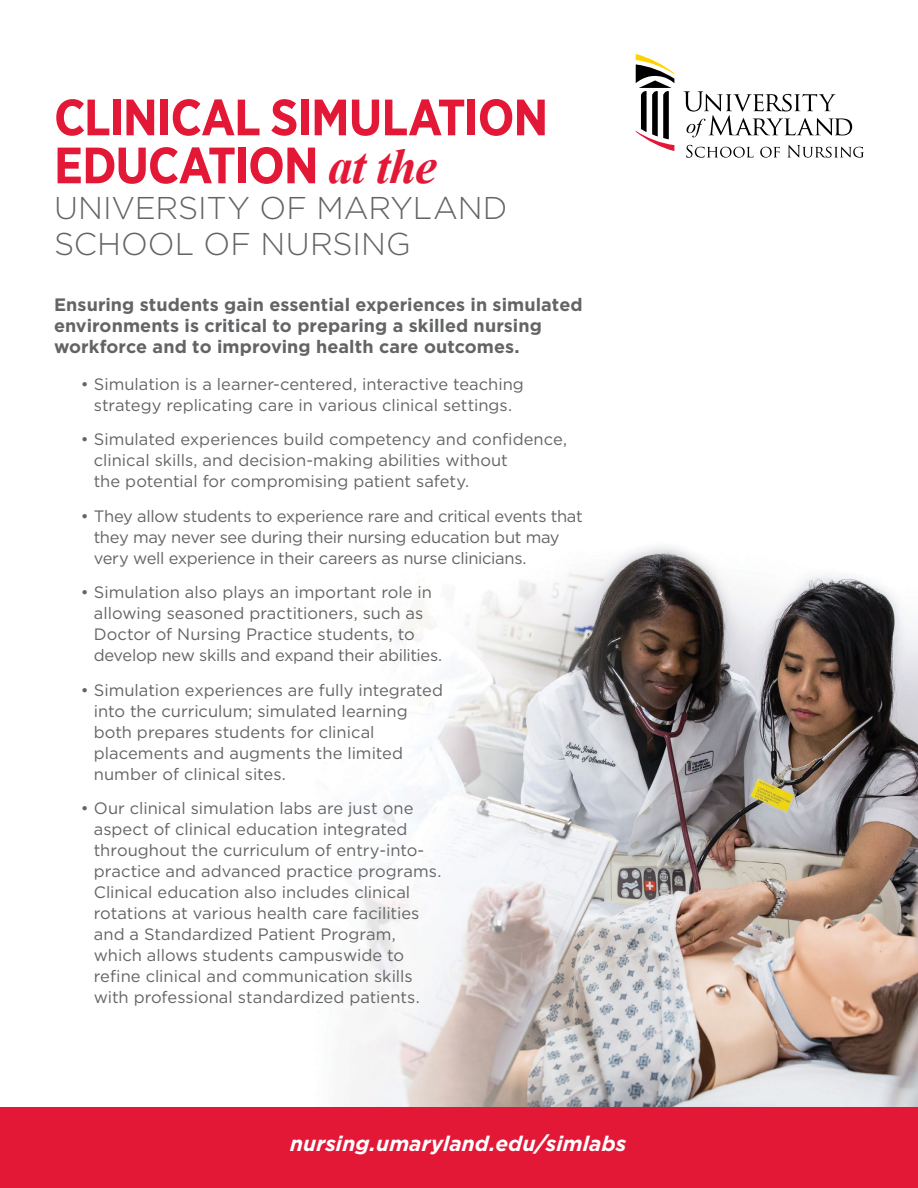
<style>
.page{position:relative;width:918px;height:1188px;background:#fff}
.page>*{position:absolute;margin:0;border:0;box-sizing:border-box;transform-origin:0 0}
.t1{font:700 51px/48px "Gotham Narrow";letter-spacing:-.02em;color:#e31837}
.t2{font:300 31.5px/36px "Gotham";color:#636466}
.t3{font:italic 700 21px "Gotham";letter-spacing:.005em;color:#fff}
.t4{font:700 18px/21px "Gotham";letter-spacing:.005em;color:#636466}
.t5{font:16.5px/21px "Gotham";letter-spacing:-.005em;color:#636466}
.s1{font-family:"Times New Roman";font-style:italic;font-size:49.5px}
</style>
<div class="page">
<svg style="left:686px;top:145px;width:68px;height:13px"></svg>
<svg style="left:760px;top:147px;width:20px;height:11px"></svg>
<svg style="left:787px;top:145px;width:77px;height:13px"></svg>
<svg style="left:684px;top:91px;width:168px;height:46px"></svg>
<svg style="left:636px;top:54px;width:38px;height:97px"></svg>
<img style="left:343px;top:546px;width:575px;height:561px">
<div style="left:0;top:1107px;width:918px;height:81px;background:#e31837"></div>
<p class="t1" style="left:54px;top:93px;width:496px">CLINICAL SIMULATION<br>EDUCATION <span class="s1">at the</span></p>
<p class="t2" style="left:54px;top:189px;width:455px">UNIVERSITY OF MARYLAND<br>SCHOOL OF NURSING</p>
<p class="t4" style="left:54px;top:294px;width:530px">Ensuring students gain essential experiences in simulated environments is critical to preparing a skilled nursing workforce and to improving health care outcomes.</p>
<p class="t5" style="left:81px;top:373px;width:444px;text-align:center">• Simulation is a learner-centered, interactive teaching strategy replicating care in various clinical settings.</p>
<p class="t5" style="left:94px;top:429px;width:475px;text-indent:-13px">• Simulated experiences build competency and confidence, clinical skills, and decision-making abilities without<br>the potential for compromising patient safety.</p>
<p class="t5" style="left:94px;top:505px;width:490px;text-indent:-13px">• They allow students to experience rare and critical events that they may never see during their nursing education but may very well experience in their careers as nurse clinicians.</p>
<p class="t5" style="left:94px;top:582px;width:350px;text-indent:-13px">• Simulation also plays an important role in allowing seasoned practitioners, such as Doctor of Nursing Practice students, to develop new skills and expand their abilities.</p>
<p class="t5" style="left:94px;top:679px;width:351px;text-indent:-13px">• Simulation experiences are fully integrated into the curriculum; simulated learning both prepares students for clinical placements and augments the limited number of clinical sites.</p>
<p class="t5" style="left:94px;top:798px;width:349px;text-indent:-13px">• Our clinical simulation labs are just one aspect of clinical education integrated throughout the curriculum of entry-into&shy;practice and advanced practice programs.<br>Clinical education also includes clinical rotations at various health care facilities and a Standardized Patient Program, which allows students campuswide to refine clinical and communication skills with professional standardized patients.</p>
<p class="t3" style="left:290px;top:1129px;width:338px">nursing.umaryland.edu/simlabs</p>
</div>
